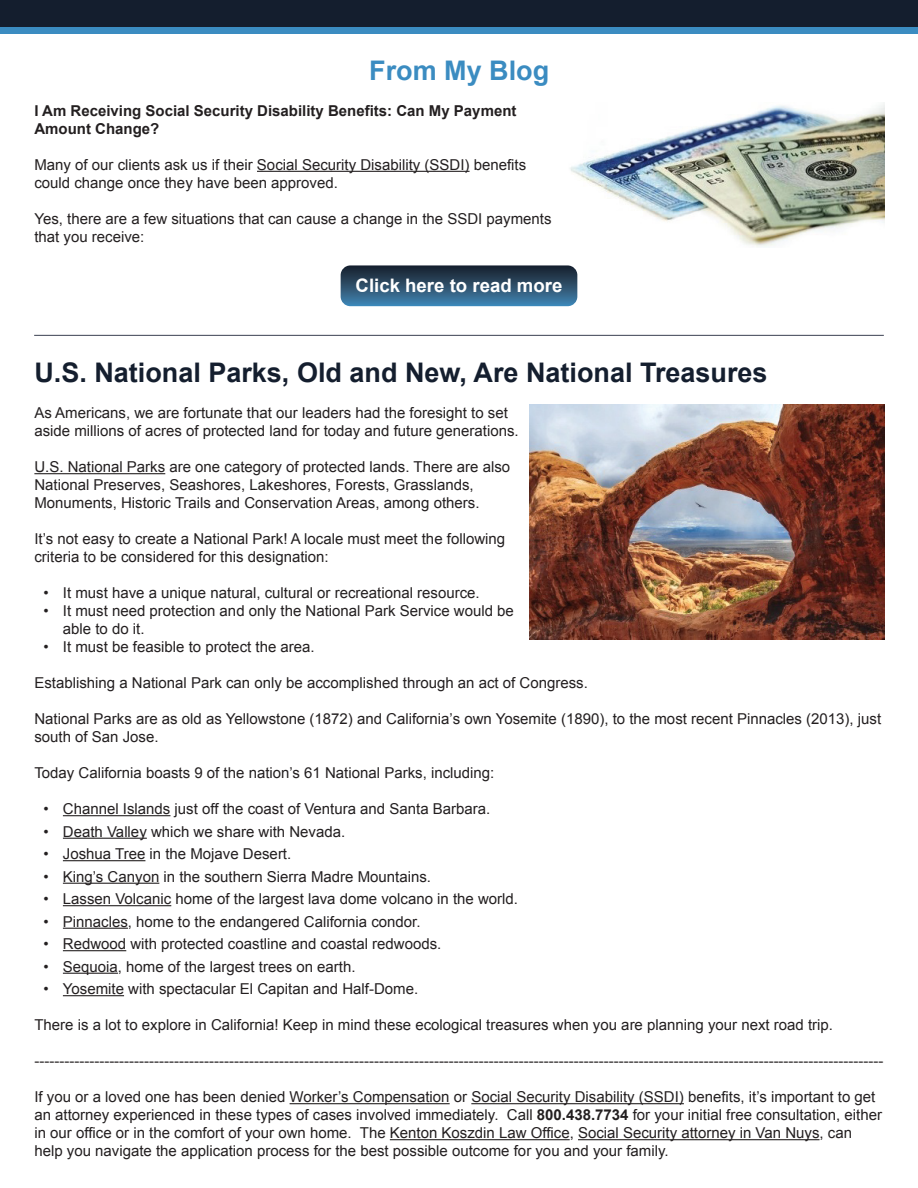
<style>
.page{position:relative;width:918px;height:1188px;background:#fff}
.page>*{position:absolute;margin:0;border:0;box-sizing:border-box;transform-origin:0 0}
.t1{font:700 27px "Arial";color:#141e2e}
.t2{font:700 27px "Arial";color:#3b8cc1}
.t3{font:700 18.6px "Arial";color:#fff}
.t4{font:15px/18px "Arial";color:#231f20}
.t5{font:700 15px/18px "Arial";color:#231f20}
.s1{font-weight:700}
</style>
<div class="page">
<div style="left:0;top:0;width:918px;height:27px;background:#141e2e"></div>
<div style="left:0;top:27px;width:918px;height:7px;background:#3b8cc1"></div>
<hr style="left:257px;top:171px;width:213px;height:1px;background:#231f20">
<hr style="left:34px;top:473px;width:131px;height:1px;background:#231f20">
<hr style="left:63px;top:815px;width:107px;height:1px;background:#231f20">
<hr style="left:63px;top:838px;width:84px;height:1px;background:#231f20">
<hr style="left:63px;top:860px;width:82px;height:1px;background:#231f20">
<hr style="left:63px;top:883px;width:96px;height:1px;background:#231f20">
<hr style="left:63px;top:905px;width:108px;height:1px;background:#231f20">
<hr style="left:63px;top:928px;width:65px;height:1px;background:#231f20">
<hr style="left:63px;top:950px;width:63px;height:1px;background:#231f20">
<hr style="left:63px;top:973px;width:55px;height:1px;background:#231f20">
<hr style="left:63px;top:995px;width:61px;height:1px;background:#231f20">
<hr style="left:290px;top:1103px;width:160px;height:1px;background:#231f20">
<hr style="left:471px;top:1103px;width:213px;height:1px;background:#231f20">
<hr style="left:390px;top:1139px;width:180px;height:1px;background:#231f20">
<hr style="left:578px;top:1139px;width:242px;height:1px;background:#231f20">
<hr style="left:34px;top:335px;width:850px;height:1px;background:#505564">
<svg style="left:341px;top:265px;width:236px;height:41px;background:#305470"></svg>
<img style="left:570px;top:103px;width:314px;height:144px">
<img style="left:530px;top:404px;width:354px;height:236px">
<h1 class="t2" style="left:369px;top:52px;width:182px">From My Blog</h1>
<p class="t5" style="left:34px;top:102px;width:484px">I Am Receiving Social Security Disability Benefits: Can My Payment<br>Amount Change?</p>
<p class="t4" style="left:34px;top:156px;width:493px">Many of our clients ask us if their Social Security Disability (SSDI) benefits could change once they have been approved.</p>
<p class="t4" style="left:34px;top:210px;width:519px">Yes, there are a few situations that can cause a change in the SSDI payments that you receive:</p>
<p class="t3" style="left:356px;top:273px;width:208px">Click here to read more</p>
<h1 class="t1" style="left:34px;top:355px;width:735px">U.S. National Parks, Old and New, Are National Treasures</h1>
<p class="t4" style="left:34px;top:404px;width:486px">As Americans, we are fortunate that our leaders had the foresight to set aside millions of acres of protected land for today and future generations.</p>
<p class="t4" style="left:34px;top:458px;width:477px">U.S. National Parks are one category of protected lands. There are also<br>National Preserves, Seashores, Lakeshores, Forests, Grasslands,<br>Monuments, Historic Trails and Conservation Areas, among others.</p>
<p class="t4" style="left:34px;top:530px;width:472px">It’s not easy to create a National Park! A locale must meet the following criteria to be considered for this designation:</p>
<p class="t4" style="left:43px;top:584px;width:438px">• It must have a unique natural, cultural or recreational resource.</p>
<p class="t4" style="left:63px;top:602px;width:453px;text-indent:-19px">• It must need protection and only the National Park Service would be able to do it.</p>
<p class="t4" style="left:43px;top:638px;width:273px">• It must be feasible to protect the area.</p>
<p class="t4" style="left:34px;top:674px;width:555px">Establishing a National Park can only be accomplished through an act of Congress.</p>
<p class="t4" style="left:34px;top:710px;width:848px">National Parks are as old as Yellowstone (1872) and California’s own Yosemite (1890), to the most recent Pinnacles (2013), just south of San Jose.</p>
<p class="t4" style="left:34px;top:764px;width:461px">Today California boasts 9 of the nation’s 61 National Parks, including:</p>
<p class="t4" style="left:43px;top:800px;width:448px">• Channel Islands just off the coast of Ventura and Santa Barbara.</p>
<p class="t4" style="left:43px;top:823px;width:303px">• Death Valley which we share with Nevada.</p>
<p class="t4" style="left:43px;top:845px;width:249px">• Joshua Tree in the Mojave Desert.</p>
<p class="t4" style="left:43px;top:868px;width:389px">• King’s Canyon in the southern Sierra Madre Mountains.</p>
<p class="t4" style="left:43px;top:890px;width:476px">• Lassen Volcanic home of the largest lava dome volcano in the world.</p>
<p class="t4" style="left:43px;top:913px;width:379px">• Pinnacles, home to the endangered California condor.</p>
<p class="t4" style="left:43px;top:935px;width:400px">• Redwood with protected coastline and coastal redwoods.</p>
<p class="t4" style="left:43px;top:958px;width:314px">• Sequoia, home of the largest trees on earth.</p>
<p class="t4" style="left:43px;top:980px;width:376px">• Yosemite with spectacular El Capitan and Half-Dome.</p>
<p class="t4" style="left:34px;top:1016px;width:800px">There is a lot to explore in California! Keep in mind these ecological treasures when you are planning your next road trip.</p>
<p class="t4" style="left:34px;top:1052px;width:851px">--------------------------------------------------------------------------------------------------------------------------------------------------------------------------</p>
<p class="t4" style="left:34px;top:1088px;width:849px">If you or a loved one has been denied Worker’s Compensation or Social Security Disability (SSDI) benefits, it’s important to get an attorney experienced in these types of cases involved immediately. Call <span class="s1">800.438.7734</span> for your initial free consultation, either in our office or in the comfort of your own home. The Kenton Koszdin Law Office, Social Security attorney in Van Nuys, can help you navigate the application process for the best possible outcome for you and your family.</p>
</div>
